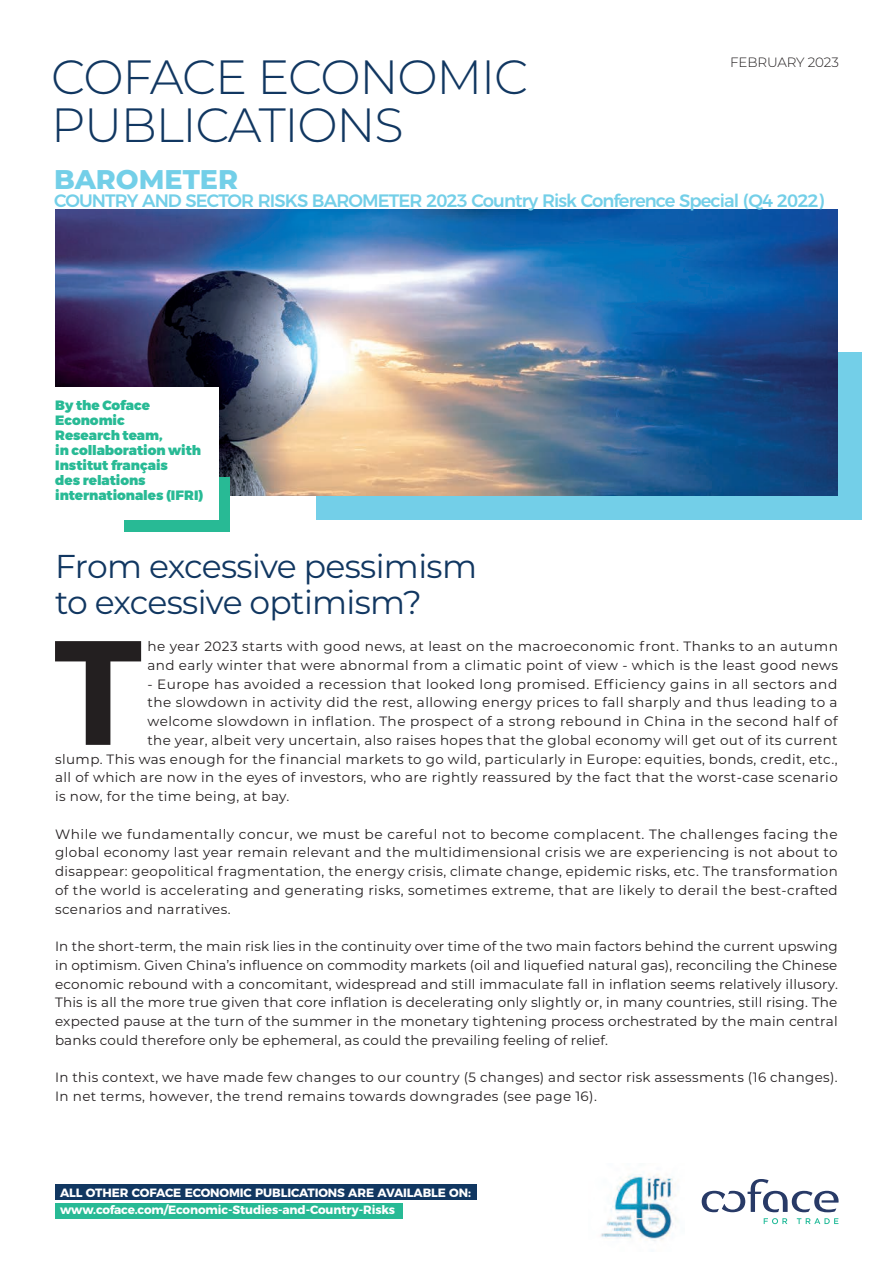
<style>
.page{position:relative;width:893px;height:1263px;background:#fff}
.page>*{position:absolute;margin:0;border:0;box-sizing:border-box;transform-origin:0 0}
.t1{font:800 140.25px "Bw Modelica";color:#231f20}
.t2{font:300 48px/48px "Montserrat";letter-spacing:-.025em;color:#113761}
.t3{font:33px/35.2px "Montserrat";letter-spacing:-.02em;color:#113761}
.t4{font:800 27px "Montserrat";color:#73cfe8}
.t5{font:500 18px "Montserrat";letter-spacing:-.05em;color:#73cfe8}
.t6{font:13.5px/18.8px "Montserrat";letter-spacing:.03em;color:#231f20}
.t7{font:900 13.5px/15px "Montserrat";letter-spacing:-.005em;color:#28ba95}
.t8{font:300 13.5px "Montserrat";letter-spacing:-.01em;color:#231f20}
.t9{font:700 12px/17.9px "Montserrat";letter-spacing:-.01em;color:#fff}
</style>
<div class="page">
<div style="left:316px;top:352px;width:545px;height:168px;background:#73cfe8"></div>
<img style="left:55px;top:210px;width:783px;height:286px">
<div style="left:124px;top:477px;width:106px;height:55px;background:#28ba95"></div>
<div style="left:37px;top:388px;width:182px;height:132px;background:#fff"></div>
<svg style="left:702px;top:1179px;width:137px;height:33px"></svg>
<svg style="left:764px;top:1218px;width:23px;height:6px"></svg>
<svg style="left:797px;top:1218px;width:41px;height:6px"></svg>
<div style="left:55px;top:1184px;width:422px;height:16px;background:#113761"></div>
<div style="left:55px;top:1203px;width:347px;height:16px;background:#28ba95"></div>
<img style="left:601px;top:1174px;width:75px;height:67px">
<h2 class="t2" style="left:51px;top:51px;width:479px">COFACE ECONOMIC<br>PUBLICATIONS</h2>
<p class="t8" style="left:730px;top:53px;width:110px">FEBRUARY 2023</p>
<h3 class="t4" style="left:54px;top:161px;width:185px">BAROMETER</h3>
<h3 class="t5" style="left:54px;top:186px;width:771px">COUNTRY AND SECTOR RISKS BAROMETER 2023 Country Risk Conference Special (Q4 2022)</h3>
<p class="t7" style="left:55px;top:398px;width:150px">By the Coface<br>Economic<br>Research team,<br>in collaboration with<br>Institut français<br>des relations internationales (IFRI)</p>
<h3 class="t3" style="left:55px;top:548px;width:423px">From excessive pessimism to excessive optimism?</h3>
<h1 class="t1" style="left:53px;top:602px;width:92px">T</h1>
<p class="t6" style="left:147px;top:636px;width:692px">he year 2023 starts with good news, at least on the macroeconomic front. Thanks to an autumn and early winter that were abnormal from a climatic point of view - which is the least good news</p>
<p class="t6" style="left:147px;top:674px;width:691px">- Europe has avoided a recession that looked long promised. Efficiency gains in all sectors and</p>
<p class="t6" style="left:147px;top:693px;width:692px">the slowdown in activity did the rest, allowing energy prices to fall sharply and thus leading to a</p>
<p class="t6" style="left:147px;top:711px;width:692px">welcome slowdown in inflation. The prospect of a strong rebound in China in the second half of</p>
<p class="t6" style="left:147px;top:730px;width:692px">the year, albeit very uncertain, also raises hopes that the global economy will get out of its current</p>
<p class="t6" style="left:55px;top:749px;width:784px">slump. This was enough for the financial markets to go wild, particularly in Europe: equities, bonds, credit, etc.,</p>
<p class="t6" style="left:55px;top:768px;width:784px">all of which are now in the eyes of investors, who are rightly reassured by the fact that the worst-case scenario</p>
<p class="t6" style="left:55px;top:786px;width:236px">is now, for the time being, at bay.</p>
<p class="t6" style="left:55px;top:824px;width:784px;text-align:justify">While we fundamentally concur, we must be careful not to become complacent. The challenges facing the global economy last year remain relevant and the multidimensional crisis we are experiencing is not about to disappear: geopolitical fragmentation, the energy crisis, climate change, epidemic risks, etc. The transformation of the world is accelerating and generating risks, sometimes extreme, that are likely to derail the best-crafted scenarios and narratives.</p>
<p class="t6" style="left:55px;top:936px;width:784px;text-align:justify">In the short-term, the main risk lies in the continuity over time of the two main factors behind the current upswing in optimism. Given China’s influence on commodity markets (oil and liquefied natural gas), reconciling the Chinese economic rebound with a concomitant, widespread and still immaculate fall in inflation seems relatively illusory.<br>This is all the more true given that core inflation is decelerating only slightly or, in many countries, still rising. The expected pause at the turn of the summer in the monetary tightening process orchestrated by the main central banks could therefore only be ephemeral, as could the prevailing feeling of relief.</p>
<p class="t6" style="left:55px;top:1068px;width:784px">In this context, we have made few changes to our country (5 changes) and sector risk assessments (16 changes).<br>In net terms, however, the trend remains towards downgrades (see page 16).</p>
<p class="t9" style="left:60px;top:1182px;width:412px">ALL OTHER COFACE ECONOMIC PUBLICATIONS ARE AVAILABLE ON: www.coface.com/Economic-Studies-and-Country-Risks</p>
</div>
